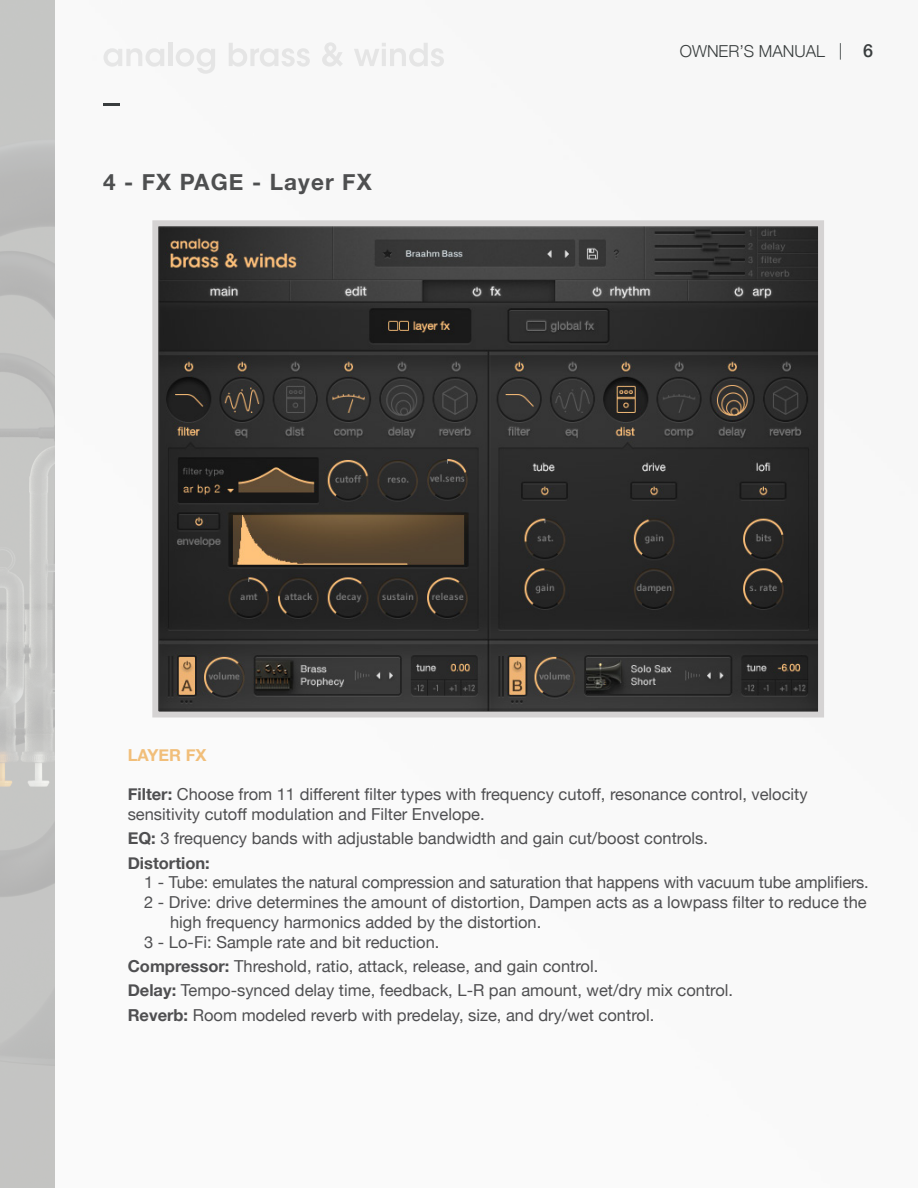
<style>
.page{position:relative;width:918px;height:1188px;background:#fff}
.page>*{position:absolute;margin:0;border:0;box-sizing:border-box;transform-origin:0 0}
.t1{font:700 22.5px "Helvetica Neue";letter-spacing:.05em;color:#4e4f50}
.t2{font:16.5px/19.8px "Helvetica Neue";color:#4f4f51}
.t3{font:300 16.5px "Helvetica Neue";color:#383d3d}
.t4{font:700 16.5px "Helvetica Neue";color:#4f4f51}
.t5{font:700 16.5px "Helvetica Neue";color:#f1be79}
.s1{font-weight:500;font-size:18px;color:#393d3e}
.s2{font-weight:700}
</style>
<div class="page">
<img style="left:0;top:0;width:55px;height:1188px">
<svg style="left:104px;top:104px;width:16px;height:2px"></svg>
<svg style="left:104px;top:48px;width:60px;height:19px"></svg>
<div style="left:168px;top:43px;width:5px;height:23px;background:#e5e5e5"></div>
<svg style="left:176px;top:48px;width:39px;height:26px"></svg>
<svg style="left:229px;top:43px;width:81px;height:24px"></svg>
<svg style="left:322px;top:42px;width:21px;height:25px"></svg>
<svg style="left:354px;top:43px;width:90px;height:24px"></svg>
<svg style="left:152px;top:220px;width:673px;height:498px"></svg>
<p class="t1" style="left:103px;top:164px;width:270px">4 - FX PAGE - Layer FX</p>
<p class="t3" style="left:680px;top:38px;width:195px">OWNER’S MANUAL | <span class="s1">6</span></p>
<p class="t5" style="left:128px;top:742px;width:80px">LAYER FX</p>
<p class="t2" style="left:128px;top:785px;width:682px"><span class="s2">Filter:</span> Choose from 11 different filter types with frequency cutoff, resonance control, velocity sensitivity cutoff modulation and Filter Envelope.</p>
<p class="t2" style="left:128px;top:830px;width:582px"><span class="s2">EQ:</span> 3 frequency bands with adjustable bandwidth and gain cut/boost controls.</p>
<p class="t4" style="left:128px;top:850px;width:84px">Distortion:</p>
<p class="t2" style="left:144px;top:874px;width:726px">1 - Tube: emulates the natural compression and saturation that happens with vacuum tube amplifiers.</p>
<p class="t2" style="left:170px;top:893px;width:698px;text-indent:-26px">2 - Drive: drive determines the amount of distortion, Dampen acts as a lowpass filter to reduce the high frequency harmonics added by the distortion.</p>
<p class="t2" style="left:144px;top:933px;width:297px">3 - Lo-Fi: Sample rate and bit reduction.</p>
<p class="t2" style="left:128px;top:957px;width:472px"><span class="s2">Compressor:</span> Threshold, ratio, attack, release, and gain control.</p>
<p class="t2" style="left:128px;top:982px;width:607px"><span class="s2">Delay:</span> Tempo-synced delay time, feedback, L-R pan amount, wet/dry mix control.</p>
<p class="t2" style="left:128px;top:1006px;width:528px"><span class="s2">Reverb:</span> Room modeled reverb with predelay, size, and dry/wet control.</p>
</div>
